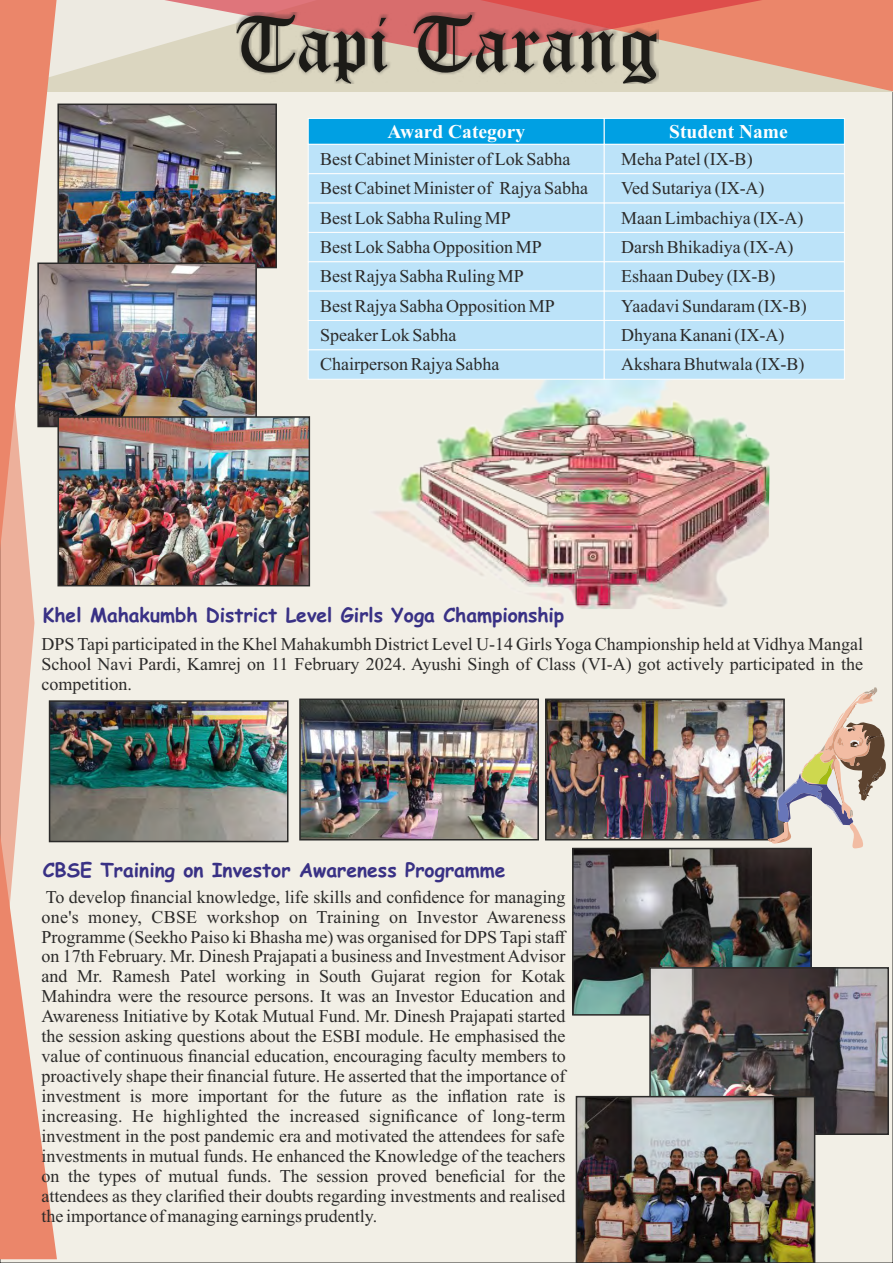
<style>
.page{position:relative;width:893px;height:1263px;background:#fff}
.page>*{position:absolute;margin:0;border:0;box-sizing:border-box;transform-origin:0 0}
.t1{font:79.5px "Old English Text";color:#1c1b17}
.t2{font:700 19.5px "Comic Sans MS";color:#393185}
.t3{font:700 19.5px "Times New Roman";color:#fefefe}
.t4{font:18px/20px "Times New Roman";color:#2b2a29;text-align:justify}
</style>
<div class="page">
<img style="left:0;top:0;width:893px;height:1259px">
<img style="left:575px;top:851px;width:234px;height:161px">
<div style="left:572px;top:848px;width:240px;height:167px;border:2px solid #2b2a29"></div>
<img style="left:652px;top:970px;width:234px;height:162px">
<div style="left:649px;top:967px;width:240px;height:168px;border:2px solid #2b2a29"></div>
<img style="left:579px;top:1099px;width:233px;height:161px">
<div style="left:576px;top:1096px;width:239px;height:167px;border:2px solid #2b2a29"></div>
<div style="left:308px;top:118px;width:296px;height:26px;background:#00a0e3;border:1px solid #fefefe"></div>
<div style="left:308px;top:144px;width:296px;height:30px;background:#bce3f9;border:1px solid #fefefe"></div>
<div style="left:604px;top:118px;width:240px;height:26px;background:#00a0e3;border:1px solid #fefefe"></div>
<div style="left:604px;top:144px;width:240px;height:30px;background:#bce3f9;border:1px solid #fefefe"></div>
<div style="left:308px;top:174px;width:296px;height:29px;background:#bce3f9;border:1px solid #fefefe"></div>
<div style="left:604px;top:174px;width:240px;height:29px;background:#bce3f9;border:1px solid #fefefe"></div>
<div style="left:308px;top:203px;width:296px;height:30px;background:#bce3f9;border:1px solid #fefefe"></div>
<div style="left:604px;top:203px;width:240px;height:30px;background:#bce3f9;border:1px solid #fefefe"></div>
<div style="left:308px;top:232px;width:296px;height:30px;background:#bce3f9;border:1px solid #fefefe"></div>
<div style="left:604px;top:232px;width:240px;height:30px;background:#bce3f9;border:1px solid #fefefe"></div>
<div style="left:308px;top:262px;width:296px;height:29px;background:#bce3f9;border:1px solid #fefefe"></div>
<div style="left:604px;top:262px;width:240px;height:29px;background:#bce3f9;border:1px solid #fefefe"></div>
<div style="left:308px;top:291px;width:296px;height:30px;background:#bce3f9;border:1px solid #fefefe"></div>
<div style="left:604px;top:291px;width:240px;height:30px;background:#bce3f9;border:1px solid #fefefe"></div>
<div style="left:308px;top:320px;width:296px;height:30px;background:#bce3f9;border:1px solid #fefefe"></div>
<div style="left:604px;top:320px;width:240px;height:30px;background:#bce3f9;border:1px solid #fefefe"></div>
<div style="left:308px;top:350px;width:296px;height:29px;background:#bce3f9;border:1px solid #fefefe"></div>
<div style="left:604px;top:350px;width:240px;height:29px;background:#bce3f9;border:1px solid #fefefe"></div>
<h1 class="t1" style="left:234px;top:17px;width:425px">Tapi Tarang</h1>
<p class="t3" style="left:387px;top:125px;width:139px">Award Category</p>
<p class="t4" style="left:320px;top:151px;width:252px">Best Cabinet Minister of Lok Sabha</p>
<p class="t3" style="left:669px;top:125px;width:120px">Student Name</p>
<p class="t4" style="left:621px;top:151px;width:133px">Meha Patel (IX-B)</p>
<p class="t4" style="left:320px;top:180px;width:269px">Best Cabinet Minister of Rajya Sabha</p>
<p class="t4" style="left:621px;top:180px;width:145px">Ved Sutariya (IX-A)</p>
<p class="t4" style="left:320px;top:209px;width:192px">Best Lok Sabha Ruling MP</p>
<p class="t4" style="left:621px;top:209px;width:184px">Maan Limbachiya (IX-A)</p>
<p class="t4" style="left:320px;top:239px;width:223px">Best Lok Sabha Opposition MP</p>
<p class="t4" style="left:621px;top:239px;width:174px">Darsh Bhikadiya (IX-A)</p>
<p class="t4" style="left:320px;top:268px;width:205px">Best Rajya Sabha Ruling MP</p>
<p class="t4" style="left:621px;top:268px;width:156px">Eshaan Dubey (IX-B)</p>
<p class="t4" style="left:320px;top:297px;width:236px">Best Rajya Sabha Opposition MP</p>
<p class="t4" style="left:621px;top:297px;width:187px">Yaadavi Sundaram (IX-B)</p>
<p class="t4" style="left:320px;top:327px;width:138px">Speaker Lok Sabha</p>
<p class="t4" style="left:621px;top:327px;width:165px">Dhyana Kanani (IX-A)</p>
<p class="t4" style="left:320px;top:356px;width:181px">Chairperson Rajya Sabha</p>
<p class="t4" style="left:621px;top:356px;width:185px">Akshara Bhutwala (IX-B)</p>
<p class="t2" style="left:43px;top:606px;width:523px">Khel Mahakumbh District Level Girls Yoga Championship</p>
<p class="t4" style="left:42px;top:636px;width:823px">DPS Tapi participated in the Khel Mahakumbh District Level U-14 Girls Yoga Championship held at Vidhya Mangal School Navi Pardi, Kamrej on 11 February 2024. Ayushi Singh of Class (VI-A) got actively participated in the competition.</p>
<p class="t2" style="left:43px;top:861px;width:464px">CBSE Training on Investor Awareness Programme</p>
<p class="t4" style="left:41px;top:888px;width:527px">To develop financial knowledge, life skills and confidence for managing one's money, CBSE workshop on Training on Investor Awareness Programme (Seekho Paiso ki Bhasha me) was organised for DPS Tapi staff on 17th February. Mr. Dinesh Prajapati a business and Investment Advisor and Mr. Ramesh Patel working in South Gujarat region for Kotak Mahindra were the resource persons. It was an Investor Education and Awareness Initiative by Kotak Mutual Fund. Mr. Dinesh Prajapati started the session asking questions about the ESBI module. He emphasised the value of continuous financial education, encouraging faculty members to proactively shape their financial future. He asserted that the importance of investment is more important for the future as the inflation rate is increasing. He highlighted the increased significance of long-term investment in the post pandemic era and motivated the attendees for safe investments in mutual funds. He enhanced the Knowledge of the teachers on the types of mutual funds. The session proved beneficial for the attendees as they clarified their doubts regarding investments and realised the importance of managing earnings prudently.</p>
</div>
